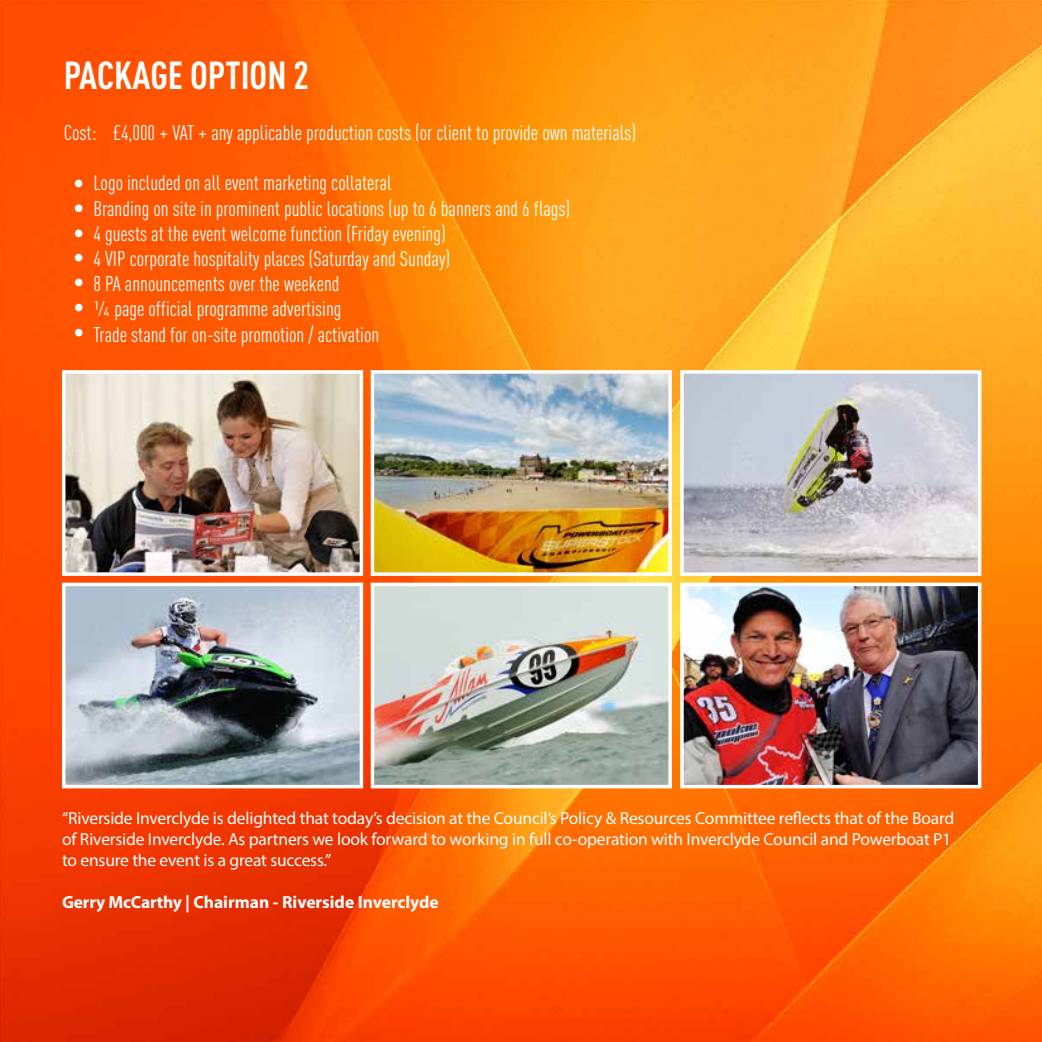
<style>
.page{position:relative;width:1042px;height:1042px;background:#fff}
.page>*{position:absolute;margin:0;border:0;box-sizing:border-box;transform-origin:0 0}
.t1{font:700 38.5px "DIN Cond";color:#fff}
.t2{font:21px/25.2px "DIN Cond";color:#fff}
.t3{font:17.5px/21px "Myriad Pro";letter-spacing:-.01em;color:#fff}
.t4{font:700 17.5px "Myriad Pro";color:#fff}
</style>
<div class="page">
<img style="left:0;top:0;width:1042px;height:1041px">
<img style="left:67px;top:375px;width:291px;height:196px">
<div style="left:62px;top:370px;width:301px;height:206px;border:4px solid #fff"></div>
<img style="left:376px;top:375px;width:291px;height:196px">
<div style="left:371px;top:370px;width:301px;height:206px;border:4px solid #fff"></div>
<img style="left:685px;top:375px;width:291px;height:196px">
<div style="left:680px;top:370px;width:301px;height:206px;border:4px solid #fff"></div>
<div style="left:75px;top:180px;width:7px;height:7px;background:#fff;border-radius:50%"></div>
<div style="left:75px;top:204px;width:7px;height:8px;background:#fff;border-radius:50%"></div>
<div style="left:75px;top:230px;width:7px;height:7px;background:#fff;border-radius:50%"></div>
<div style="left:75px;top:254px;width:7px;height:7px;background:#fff;border-radius:50%"></div>
<div style="left:75px;top:279px;width:8px;height:7px;background:#fff;border-radius:50%"></div>
<div style="left:75px;top:304px;width:8px;height:7px;background:#fff;border-radius:50%"></div>
<img style="left:67px;top:588px;width:291px;height:195px">
<div style="left:62px;top:583px;width:301px;height:205px;border:4px solid #fff"></div>
<img style="left:376px;top:588px;width:291px;height:195px">
<div style="left:371px;top:583px;width:301px;height:205px;border:4px solid #fff"></div>
<img style="left:685px;top:588px;width:291px;height:195px">
<div style="left:680px;top:583px;width:301px;height:205px;border:4px solid #fff"></div>
<div style="left:75px;top:329px;width:8px;height:7px;background:#fff;border-radius:50%"></div>
<h1 class="t1" style="left:64px;top:52px;width:247px">PACKAGE OPTION 2</h1>
<p class="t2" style="left:64px;top:120px;width:574px">Cost: £4,000 + VAT + any applicable production costs (or client to provide own materials)</p>
<p class="t2" style="left:93px;top:170px;width:478px">Logo included on all event marketing collateral<br>Branding on site in prominent public locations (up to 6 banners and 6 flags)<br>4 guests at the event welcome function (Friday evening)<br>4 VIP corporate hospitality places (Saturday and Sunday)<br>8 PA announcements over the weekend<br>¼ page official programme advertising<br>Trade stand for on-site promotion / activation</p>
<p class="t3" style="left:62px;top:808px;width:894px">“Riverside Inverclyde is delighted that today’s decision at the Council’s Policy &amp; Resources Committee reflects that of the Board of Riverside Inverclyde. As partners we look forward to working in full co-operation with Inverclyde Council and Powerboat P1 to ensure the event is a great success.”</p>
<p class="t4" style="left:62px;top:891px;width:378px">Gerry McCarthy | Chairman - Riverside Inverclyde</p>
</div>
